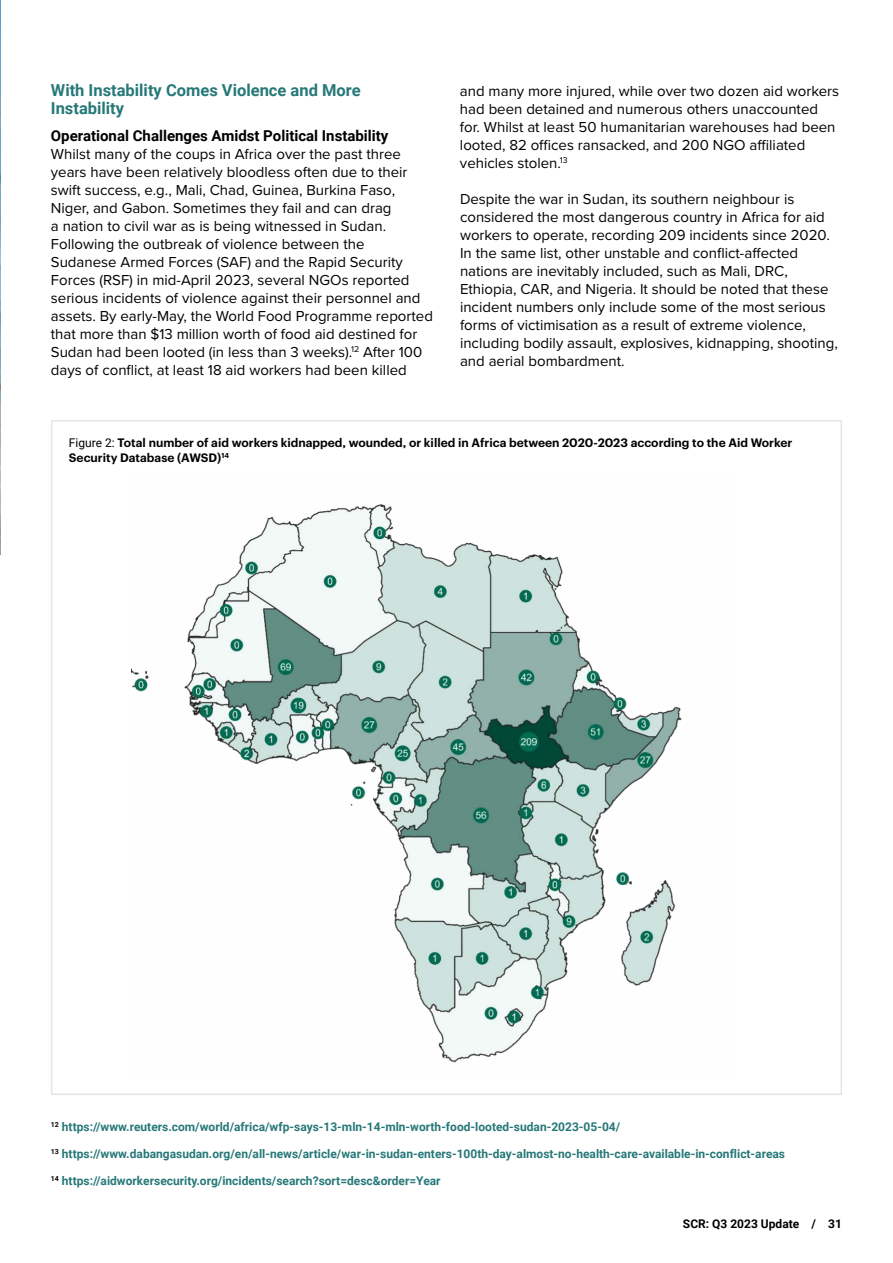
<style>
.page{position:relative;width:893px;height:1263px;background:#fff}
.page>*{position:absolute;margin:0;border:0;box-sizing:border-box;transform-origin:0 0}
.t1{font:700 16.5px/18px "Roboto";color:#277878}
.t2{font:15px/18px "Proxima Nova";color:#000}
.t3{font:700 15px "Roboto";color:#000}
.t4{font:700 12px "Roboto";color:#277878}
.t5{font:600 12px/15px "Graphik";color:#000}
.t6{font:700 12px "Roboto";color:#000}
.s1{font-family:"Roboto";font-weight:400}
</style>
<div class="page">
<img style="left:0;top:0;width:1px;height:555px">
<img style="left:131px;top:504px;width:551px;height:559px">
<p class="t1" style="left:51px;top:80px;width:311px">With Instability Comes Violence and More<br>Instability</p>
<p class="t3" style="left:51px;top:125px;width:339px">Operational Challenges Amidst Political Instability</p>
<p class="t2" style="left:51px;top:144px;width:384px">Whilst many of the coups in Africa over the past three years have been relatively bloodless often due to their swift success, e.g., Mali, Chad, Guinea, Burkina Faso, Niger, and Gabon. Sometimes they fail and can drag<br>a nation to civil war as is being witnessed in Sudan.<br>Following the outbreak of violence between the Sudanese Armed Forces (SAF) and the Rapid Security Forces (RSF) in mid-April 2023, several NGOs reported serious incidents of violence against their personnel and assets. By early-May, the World Food Programme reported that more than $13 million worth of food aid destined for Sudan had been looted (in less than 3 weeks).<sup>12</sup> After 100 days of conflict, at least 18 aid workers had been killed</p>
<p class="t2" style="left:460px;top:81px;width:381px">and many more injured, while over two dozen aid workers had been detained and numerous others unaccounted for. Whilst at least 50 humanitarian warehouses had been looted, 82 offices ransacked, and 200 NGO affiliated vehicles stolen.<sup>13</sup></p>
<p class="t2" style="left:460px;top:189px;width:379px">Despite the war in Sudan, its southern neighbour is considered the most dangerous country in Africa for aid workers to operate, recording 209 incidents since 2020.<br>In the same list, other unstable and conflict-affected nations are inevitably included, such as Mali, DRC, Ethiopia, CAR, and Nigeria. It should be noted that these incident numbers only include some of the most serious forms of victimisation as a result of extreme violence, including bodily assault, explosives, kidnapping, shooting, and aerial bombardment.</p>
<p class="t5" style="left:69px;top:434px;width:725px"><span class="s1">Figure 2:</span> Total number of aid workers kidnapped, wounded, or killed in Africa between 2020-2023 according to the Aid Worker<br>Security Database (AWSD)<sup>14</sup></p>
<p class="t4" style="left:51px;top:1118px;width:571px"><sup>12</sup> https://www.reuters.com/world/africa/wfp-says-13-mln-14-mln-worth-food-looted-sudan-2023-05-04/</p>
<p class="t4" style="left:51px;top:1145px;width:736px"><sup>13</sup> https://www.dabangasudan.org/en/all-news/article/war-in-sudan-enters-100th-day-almost-no-health-care-available-in-conflict-areas</p>
<p class="t4" style="left:51px;top:1172px;width:391px"><sup>14</sup> https://aidworkersecurity.org/incidents/search?sort=desc&amp;order=Year</p>
<p class="t6" style="left:683px;top:1215px;width:161px">SCR: Q3 2023 Update / 31</p>
</div>
